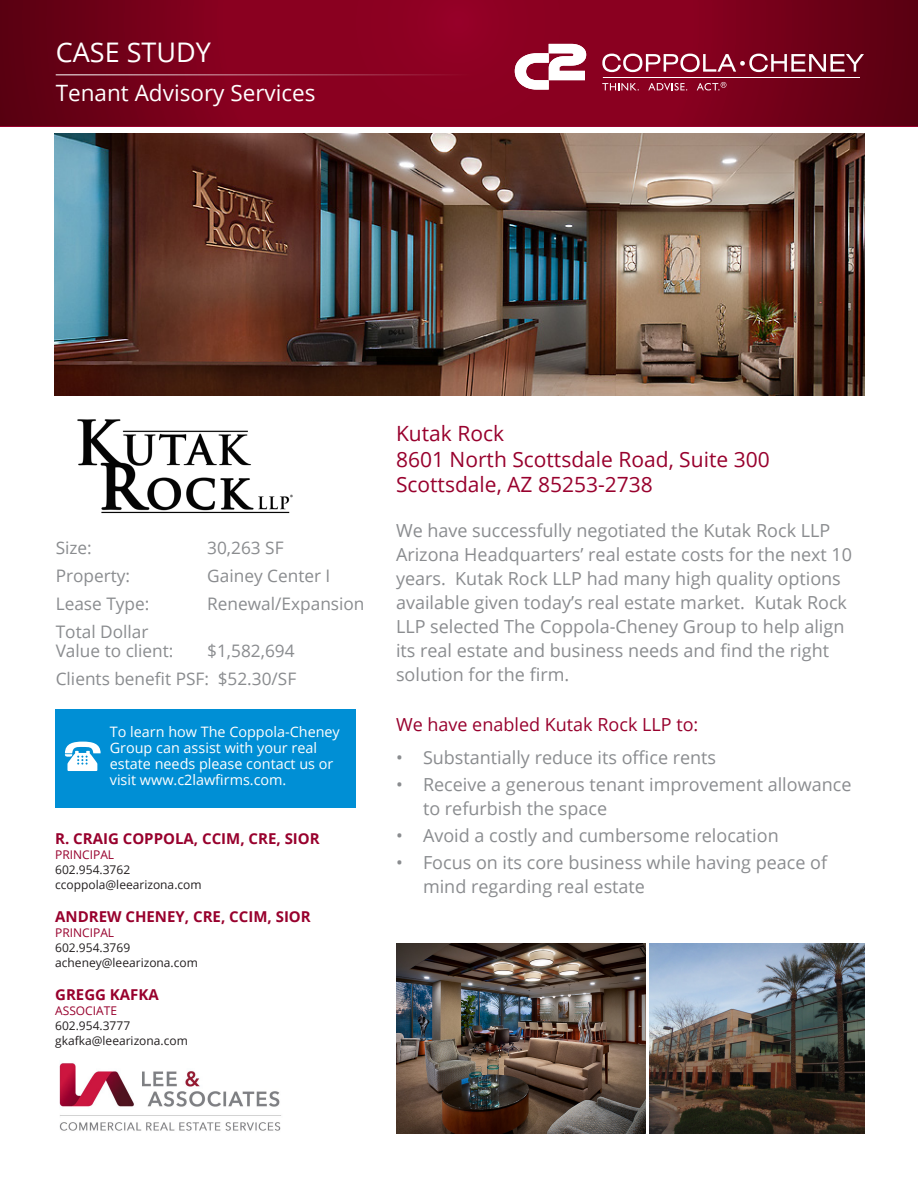
<style>
.page{position:relative;width:918px;height:1188px;background:#fff}
.page>*{position:absolute;margin:0;border:0;box-sizing:border-box;transform-origin:0 0}
.t1{font:27px "Open Sans";color:#fff}
.t2{font:22.5px "Open Sans";color:#fff}
.t3{font:21px "Open Sans";color:#98012d}
.t4{font:18px/24px "Open Sans";color:#8a8c8f}
.t5{font:18px "Open Sans";color:#98012d}
.t6{font:17.25px/18.5px "Open Sans";color:#8a8c8f}
.t7{font:700 15px "Open Sans";color:#98012d}
.t8{font:14.4px/16px "Open Sans";color:#fff}
.t9{font:12px "Open Sans";color:#231f20}
.t10{font:12px "Open Sans";color:#98012d}
</style>
<div class="page">
<img style="left:77px;top:419px;width:216px;height:95px">
<img style="left:54px;top:133px;width:810px;height:263px">
<img style="left:397px;top:943px;width:248px;height:191px">
<img style="left:649px;top:943px;width:216px;height:191px">
<svg style="left:0;top:0;width:918px;height:127px;fill:#890020"></svg>
<hr style="left:603px;top:77px;width:257px;height:1px;background:#fff">
<svg style="left:602px;top:54px;width:262px;height:18px"></svg>
<svg style="left:602px;top:83px;width:37px;height:7px"></svg>
<svg style="left:648px;top:83px;width:39px;height:7px"></svg>
<svg style="left:697px;top:82px;width:29px;height:8px"></svg>
<svg style="left:515px;top:44px;width:71px;height:46px"></svg>
<hr style="left:56px;top:74px;width:428px;height:1px;background:#fff">
<img style="left:59px;top:1063px;width:222px;height:68px">
<div style="left:55px;top:709px;width:300px;height:99px;background:#008fd5"></div>
<svg style="left:65px;top:742px;width:36px;height:29px"></svg>
<p class="t1" style="left:56px;top:33px;width:157px">CASE STUDY</p>
<p class="t2" style="left:56px;top:77px;width:261px">Tenant Advisory Services</p>
<p class="t6" style="left:56px;top:538px;width:38px">Size:</p>
<p class="t6" style="left:207px;top:538px;width:78px">30,263 SF</p>
<p class="t6" style="left:56px;top:566px;width:76px">Property:</p>
<p class="t6" style="left:207px;top:566px;width:125px">Gainey Center I</p>
<p class="t6" style="left:56px;top:594px;width:95px">Lease Type:</p>
<p class="t6" style="left:207px;top:594px;width:159px">Renewal/Expansion</p>
<p class="t6" style="left:56px;top:622px;width:119px">Total Dollar<br>Value to client:</p>
<p class="t6" style="left:207px;top:641px;width:89px">$1,582,694</p>
<p class="t6" style="left:56px;top:669px;width:242px">Clients benefit PSF: $52.30/SF</p>
<p class="t8" style="left:110px;top:724px;width:232px">To learn how The Coppola-Cheney<br>Group can assist with your real estate needs please contact us or visit www.c2lawfirms.com.</p>
<p class="t7" style="left:55px;top:828px;width:266px">R. CRAIG COPPOLA, CCIM, CRE, SIOR</p>
<p class="t10" style="left:55px;top:846px;width:61px">PRINCIPAL</p>
<p class="t9" style="left:55px;top:861px;width:77px">602.954.3762</p>
<p class="t9" style="left:55px;top:876px;width:148px">ccoppola@leearizona.com</p>
<p class="t7" style="left:55px;top:906px;width:257px">ANDREW CHENEY, CRE, CCIM, SIOR</p>
<p class="t10" style="left:55px;top:925px;width:61px">PRINCIPAL</p>
<p class="t9" style="left:55px;top:940px;width:77px">602.954.3769</p>
<p class="t9" style="left:55px;top:955px;width:144px">acheney@leearizona.com</p>
<p class="t7" style="left:55px;top:984px;width:105px">GREGG KAFKA</p>
<p class="t10" style="left:55px;top:1002px;width:63px">ASSOCIATE</p>
<p class="t9" style="left:55px;top:1017px;width:77px">602.954.3777</p>
<p class="t9" style="left:55px;top:1032px;width:134px">gkafka@leearizona.com</p>
<p class="t3" style="left:396px;top:419px;width:110px">Kutak Rock</p>
<p class="t3" style="left:396px;top:445px;width:375px">8601 North Scottsdale Road, Suite 300</p>
<p class="t3" style="left:396px;top:470px;width:258px">Scottsdale, AZ 85253-2738</p>
<p class="t4" style="left:396px;top:518px;width:458px">We have successfully negotiated the Kutak Rock LLP Arizona Headquarters’ real estate costs for the next 10 years. Kutak Rock LLP had many high quality options available given today’s real estate market. Kutak Rock LLP selected The Coppola-Cheney Group to help align its real estate and business needs and find the right solution for the firm.</p>
<p class="t5" style="left:396px;top:712px;width:304px">We have enabled Kutak Rock LLP to:</p>
<p class="t4" style="left:396px;top:745px;width:322px">• Substantially reduce its office rents</p>
<p class="t4" style="left:423px;top:772px;width:430px;text-indent:-27px">• Receive a generous tenant improvement allowance to refurbish the space</p>
<p class="t4" style="left:396px;top:823px;width:384px">• Avoid a costly and cumbersome relocation</p>
<p class="t4" style="left:423px;top:850px;width:406px;text-indent:-27px">• Focus on its core business while having peace of mind regarding real estate</p>
</div>
